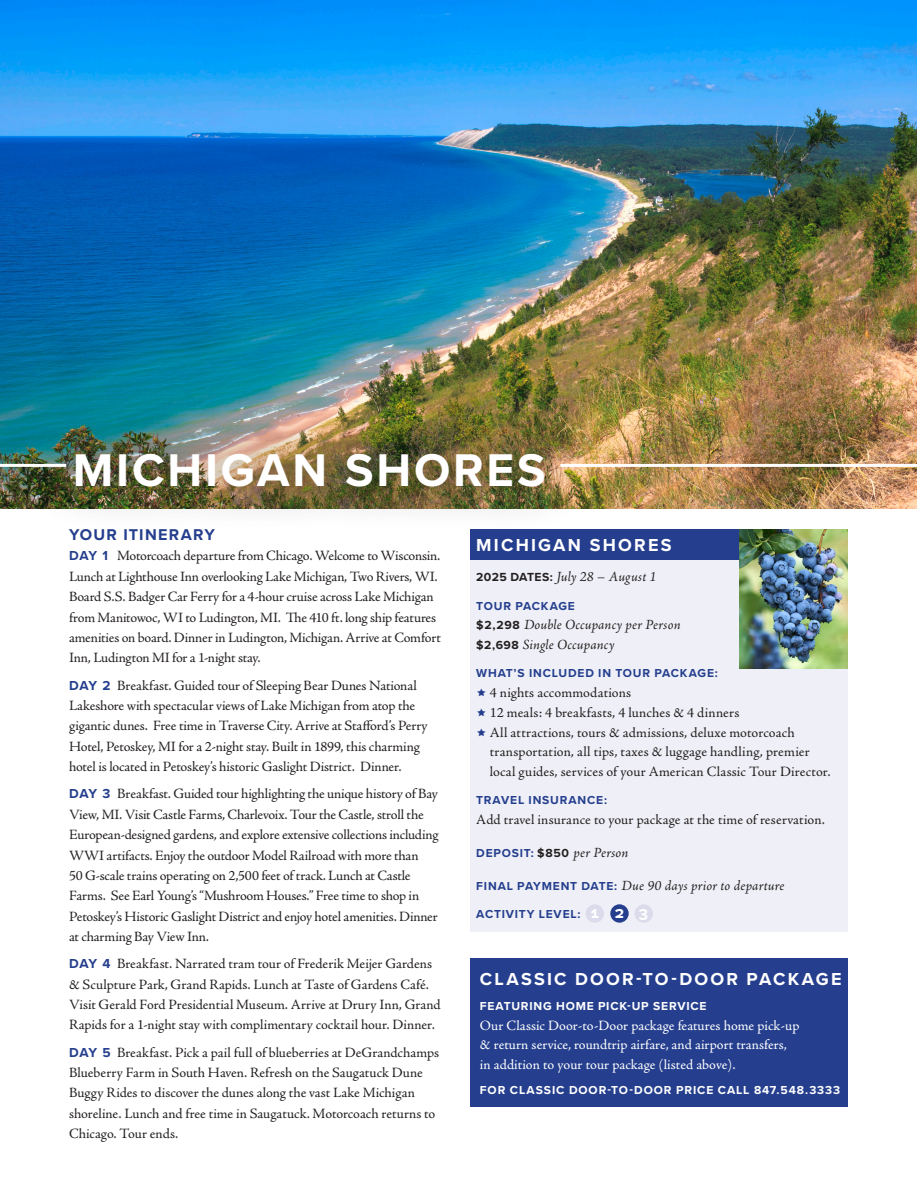
<style>
.page{position:relative;width:918px;height:1188px;background:#fff}
.page>*{position:absolute;margin:0;border:0;box-sizing:border-box;transform-origin:0 0}
.TOUR{font:700 47.55px "Proxima Nova";letter-spacing:.06em;color:#fff}
.All-Inclusive_Header{font:700 18px "Proxima Nova";letter-spacing:.12em;color:#fff}
.Tour_Name{font:700 18px "Proxima Nova";letter-spacing:.125em;color:#fff}
.Head{font:700 16.2px "Proxima Nova";letter-spacing:.075em;color:#253f8e}
.Activity_Levels{font:700 16.2px "Proxima Nova";color:#fff}
.Itinerary{font:14.25px/20.4px "Adobe Jenson Pro";letter-spacing:-.005em;color:#231f20}
.White_Text{font:14.25px/19.5px "Adobe Jenson Pro";color:#fff}
.Tour_Cost{font:italic 14.25px "Adobe Jenson Pro";letter-spacing:.01em;color:#231f20}
.Tour_Deposit{font:italic 14.25px "Adobe Jenson Pro";letter-spacing:.01em;color:#231f20}
.Tour_Text{font:14.25px "Adobe Jenson Pro";letter-spacing:.01em;color:#231f20}
.Itinerary-2{font:14.25px "Adobe Jenson Pro";letter-spacing:.015em;color:#231f20}
.White_Subhead{font:700 12px "Proxima Nova";letter-spacing:.07em;color:#fff}
.Tour_Subhead{font:700 12px "Proxima Nova";letter-spacing:.07em;color:#253f8e}
.s1{font-family:"Proxima Nova";font-weight:700;font-size:13.5px;color:#253f8e}
.s2{font-family:"Proxima Nova";font-weight:700;font-style:normal;font-size:12.15px}
.s3{font-family:"Proxima Nova";font-weight:700;font-style:normal;font-size:12px;color:#253f8e}
</style>
<div class="page">
<img style="left:0;top:0;width:917px;height:509px">
<div style="left:31px;top:408px;width:557px;height:124px;background:#231f20;opacity:.75"></div>
<hr style="left:0;top:464px;width:66px;height:3px;background:#fff">
<hr style="left:560px;top:464px;width:358px;height:3px;background:#fff">
<div style="left:470px;top:958px;width:378px;height:149px;background:#253f8e"></div>
<div style="left:470px;top:555px;width:378px;height:377px;background:#eff0f7"></div>
<div style="left:470px;top:530px;width:378px;height:30px;background:#253f8e"></div>
<div style="left:586px;top:904px;width:18px;height:19px;background:#dbdbeb;border-radius:50%"></div>
<div style="left:610px;top:904px;width:19px;height:19px;background:#253f8e;border-radius:50%"></div>
<div style="left:635px;top:904px;width:18px;height:19px;background:#dbdbeb;border-radius:50%"></div>
<img style="left:740px;top:530px;width:108px;height:139px">
<p class="TOUR" style="left:73px;top:435px;width:475px">MICHIGAN SHORES</p>
<p class="Head" style="left:69px;top:523px;width:147px">YOUR ITINERARY</p>
<p class="Itinerary" style="left:69px;top:546px;width:373px"><span class="s1">DAY 1</span> Motorcoach departure from Chicago. Welcome to Wisconsin.<br>Lunch at Lighthouse Inn overlooking Lake Michigan, Two Rivers, WI.<br>Board S.S. Badger Car Ferry for a 4-hour cruise across Lake Michigan from Manitowoc, WI to Ludington, MI. The 410 ft. long ship features amenities on board. Dinner in Ludington, Michigan. Arrive at Comfort Inn, Ludington MI for a 1-night stay.</p>
<p class="Itinerary" style="left:69px;top:675px;width:360px"><span class="s1">DAY 2</span> Breakfast. Guided tour of Sleeping Bear Dunes National Lakeshore with spectacular views of Lake Michigan from atop the gigantic dunes. Free time in Traverse City. Arrive at Stafford’s Perry Hotel, Petoskey, MI for a 2-night stay. Built in 1899, this charming hotel is located in Petoskey’s historic Gaslight District. Dinner.</p>
<p class="Itinerary" style="left:69px;top:784px;width:371px"><span class="s1">DAY 3</span> Breakfast. Guided tour highlighting the unique history of Bay View, MI. Visit Castle Farms, Charlevoix. Tour the Castle, stroll the European-designed gardens, and explore extensive collections including WWI artifacts. Enjoy the outdoor Model Railroad with more than<br>50 G-scale trains operating on 2,500 feet of track. Lunch at Castle Farms. See Earl Young’s “Mushroom Houses.” Free time to shop in Petoskey’s Historic Gaslight District and enjoy hotel amenities. Dinner at charming Bay View Inn.</p>
<p class="Itinerary" style="left:69px;top:954px;width:373px"><span class="s1">DAY 4</span> Breakfast. Narrated tram tour of Frederik Meijer Gardens &amp; Sculpture Park, Grand Rapids. Lunch at Taste of Gardens Café.<br>Visit Gerald Ford Presidential Museum. Arrive at Drury Inn, Grand Rapids for a 1-night stay with complimentary cocktail hour. Dinner.</p>
<p class="Itinerary" style="left:69px;top:1042px;width:372px"><span class="s1">DAY 5</span> Breakfast. Pick a pail full of blueberries at DeGrandchamps Blueberry Farm in South Haven. Refresh on the Saugatuck Dune Buggy Rides to discover the dunes along the vast Lake Michigan shoreline. Lunch and free time in Saugatuck. Motorcoach returns to Chicago. Tour ends.</p>
<p class="Tour_Name" style="left:476px;top:532px;width:197px">MICHIGAN SHORES</p>
<p class="Tour_Cost" style="left:476px;top:569px;width:182px"><span class="s2">2025 DATES:</span> July 28 – August 1</p>
<p class="Tour_Subhead" style="left:476px;top:597px;width:100px">TOUR PACKAGE</p>
<p class="Tour_Cost" style="left:476px;top:617px;width:206px"><span class="s2">$2,298</span> Double Occupancy per Person</p>
<p class="Tour_Cost" style="left:476px;top:636px;width:140px"><span class="s2">$2,698</span> Single Occupancy</p>
<p class="Tour_Subhead" style="left:476px;top:664px;width:243px">WHAT’S INCLUDED IN TOUR PACKAGE:</p>
<p class="Itinerary" style="left:490px;top:682px;width:143px">4 nights accommodations</p>
<p class="Itinerary-2" style="left:490px;top:705px;width:251px">12 meals: 4 breakfasts, 4 lunches &amp; 4 dinners</p>
<p class="Itinerary" style="left:490px;top:723px;width:342px;line-height:19.5px">All attractions, tours &amp; admissions, deluxe motorcoach transportation, all tips, taxes &amp; luggage handling, premier local guides, services of your American Classic Tour Director.</p>
<p class="Tour_Subhead" style="left:476px;top:791px;width:132px">TRAVEL INSURANCE:</p>
<p class="Tour_Text" style="left:476px;top:811px;width:350px">Add travel insurance to your package at the time of reservation.</p>
<p class="Tour_Deposit" style="left:476px;top:844px;width:154px"><span class="s3">DEPOSIT:</span> <span class="s2">$850</span> per Person</p>
<p class="Tour_Deposit" style="left:476px;top:877px;width:310px"><span class="s3">FINAL PAYMENT DATE:</span> Due 90 days prior to departure</p>
<p class="Tour_Subhead" style="left:476px;top:905px;width:106px">ACTIVITY LEVEL:</p>
<p class="Activity_Levels" style="left:591px;top:900px;width:59px">123</p>
<p class="All-Inclusive_Header" style="left:480px;top:965px;width:363px">CLASSIC DOOR-TO-DOOR PACKAGE</p>
<p class="White_Subhead" style="left:480px;top:997px;width:228px">FEATURING HOME PICK-UP SERVICE</p>
<p class="White_Text" style="left:480px;top:1016px;width:321px">Our Classic Door-to-Door package features home pick-up &amp; return service, roundtrip airfare, and airport transfers, in addition to your tour package (listed above).</p>
<p class="White_Subhead" style="left:480px;top:1081px;width:362px">FOR CLASSIC DOOR-TO-DOOR PRICE CALL 847.548.3333</p>
</div>
